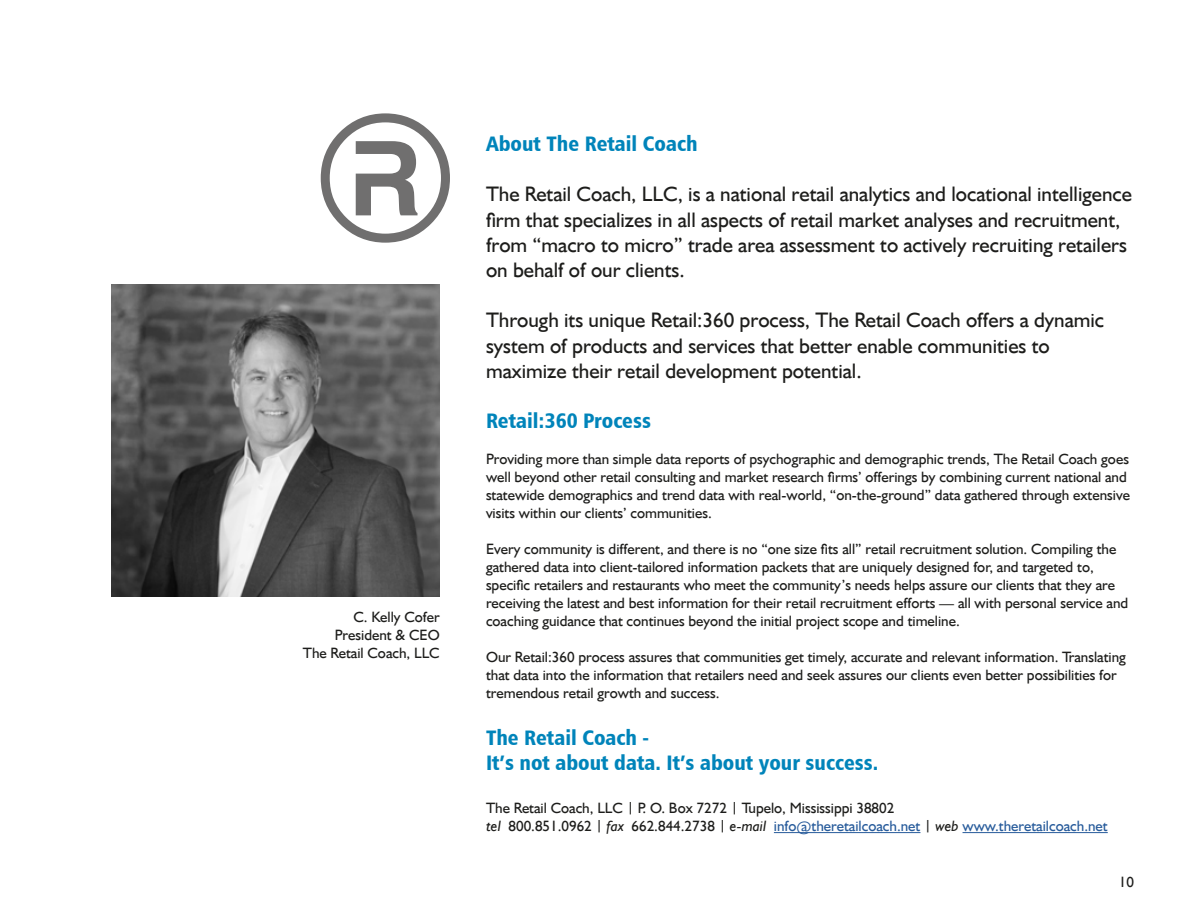
<style>
.page{position:relative;width:1188px;height:918px;background:#fff}
.page>*{position:absolute;margin:0;border:0;box-sizing:border-box;transform-origin:0 0}
.PageTitles{font:21px/25.2px "Humanist 521 TL";color:#1d1d1b}
.BlueTitles{font:21px "Humanist 777 BT Black Condensed B";color:#0084ba}
.BodyText{font:15px/18px "Humanist 521 TL";color:#1d1d1b}
.BodyText-2{font:15px "Humanist 521 TL";color:#275b9b}
.s1{font-style:italic;color:#1d1d1b}
.s2{color:#1d1d1b}
</style>
<div class="page">
<hr style="left:774px;top:832px;width:146px;height:1px;background:#275b9b">
<hr style="left:963px;top:832px;width:145px;height:1px;background:#275b9b">
<svg style="left:321px;top:113px;width:129px;height:130px"></svg>
<img style="left:111px;top:284px;width:329px;height:313px">
<p class="BodyText" style="left:303px;top:608px;width:138px;text-align:right">C. Kelly Cofer<br>President &amp; CEO<br>The Retail Coach, LLC</p>
<p class="BlueTitles" style="left:486px;top:130px;width:213px">About The Retail Coach</p>
<p class="PageTitles" style="left:486px;top:181px;width:648px">The Retail Coach, LLC, is a national retail analytics and locational intelligence firm that specializes in all aspects of retail market analyses and recruitment, from “macro to micro” trade area assessment to actively recruiting retailers on behalf of our clients.</p>
<p class="PageTitles" style="left:486px;top:307px;width:620px">Through its unique Retail:360 process, The Retail Coach offers a dynamic system of products and services that better enable communities to maximize their retail development potential.</p>
<p class="BlueTitles" style="left:486px;top:407px;width:167px">Retail:360 Process</p>
<p class="BodyText" style="left:486px;top:450px;width:646px">Providing more than simple data reports of psychographic and demographic trends, The Retail Coach goes well beyond other retail consulting and market research firms’ offerings by combining current national and statewide demographics and trend data with real-world, “on-the-ground” data gathered through extensive visits within our clients’ communities.</p>
<p class="BodyText" style="left:486px;top:540px;width:644px">Every community is different, and there is no “one size fits all” retail recruitment solution. Compiling the gathered data into client-tailored information packets that are uniquely designed for, and targeted to, specific retailers and restaurants who meet the community’s needs helps assure our clients that they are receiving the latest and best information for their retail recruitment efforts — all with personal service and coaching guidance that continues beyond the initial project scope and timeline.</p>
<p class="BodyText" style="left:486px;top:648px;width:641px">Our Retail:360 process assures that communities get timely, accurate and relevant information. Translating that data into the information that retailers need and seek assures our clients even better possibilities for tremendous retail growth and success.</p>
<p class="BlueTitles" style="left:486px;top:724px;width:165px">The Retail Coach -</p>
<p class="BlueTitles" style="left:486px;top:749px;width:394px">It’s not about data. It’s about your success.</p>
<p class="BodyText" style="left:486px;top:799px;width:410px">The Retail Coach, LLC | P. O. Box 7272 | Tupelo, Mississippi 38802</p>
<p class="BodyText-2" style="left:486px;top:817px;width:623px"><span class="s1">tel</span> <span class="s2">800.851.0962 |</span> <span class="s1">fax</span> <span class="s2">662.844.2738 |</span> <span class="s1">e-mail</span> info@theretailcoach.net <span class="s2">|</span> <span class="s1">web</span> www.theretailcoach.net</p>
<p class="BodyText" style="left:1119px;top:872px;width:17px">10</p>
</div>
